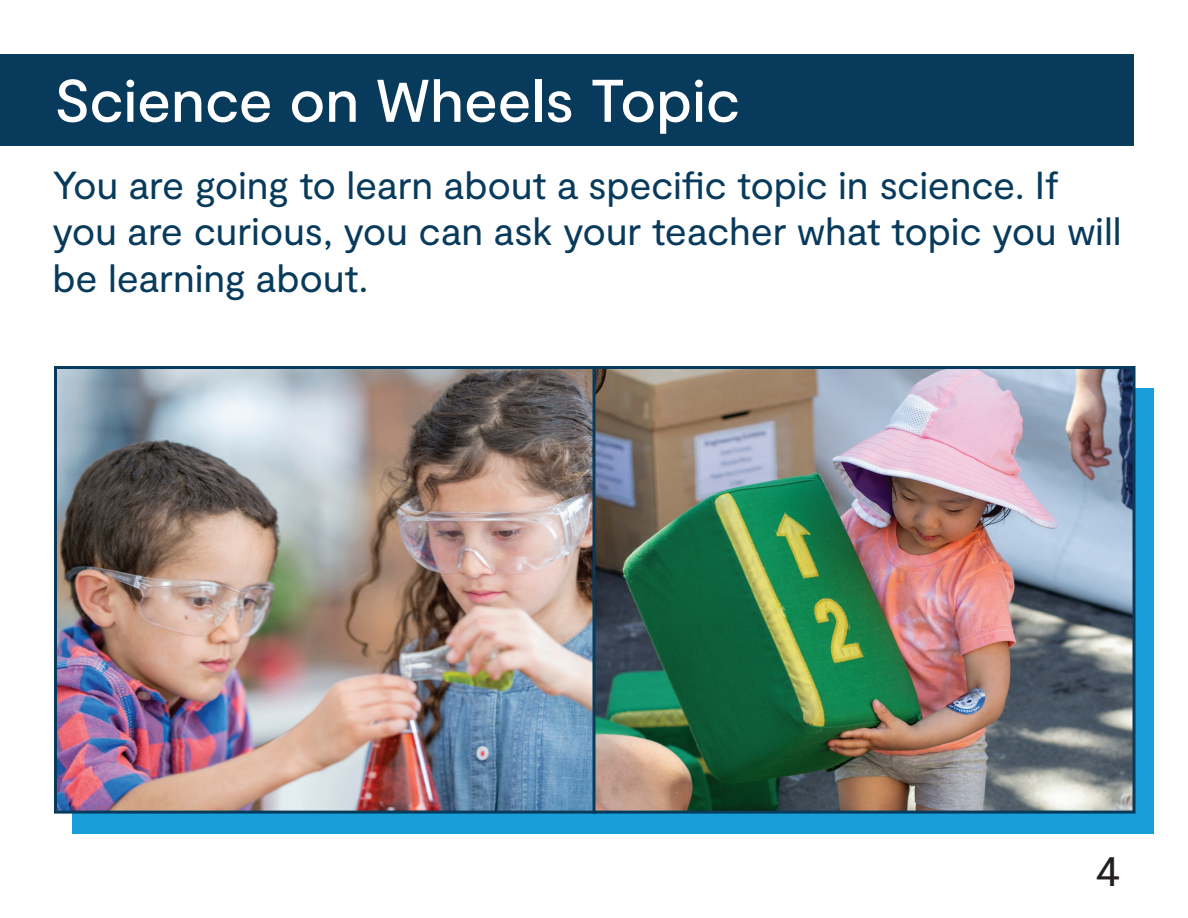
<style>
.page{position:relative;width:1188px;height:918px;background:#fff}
.page>*{position:absolute;margin:0;border:0;box-sizing:border-box;transform-origin:0 0}
.t1{font:500 60px "Moderat";letter-spacing:-.005em;color:#fff}
.t2{font:45px "Moderat";color:#231f20}
.t3{font:39px/46.8px "Moderat";letter-spacing:-.005em;color:#083a5c}
</style>
<div class="page">
<div style="left:0;top:54px;width:1134px;height:91px;background:#083a5c"></div>
<div style="left:72px;top:388px;width:1082px;height:446px;background:#189ed9"></div>
<img style="left:58px;top:370px;width:534px;height:440px">
<div style="left:54px;top:366px;width:543px;height:448px;border:3px solid #083a5c"></div>
<img style="left:596px;top:370px;width:536px;height:440px">
<div style="left:592px;top:366px;width:544px;height:448px;border:3px solid #083a5c"></div>
<h1 class="t1" style="left:54px;top:66px;width:688px">Science on Wheels Topic</h1>
<p class="t3" style="left:52px;top:163px;width:1071px">You are going to learn about a specific topic in science. If you are curious, you can ask your teacher what topic you will be learning about.</p>
<p class="t2" style="left:1095px;top:844px;width:27px">4</p>
</div>
